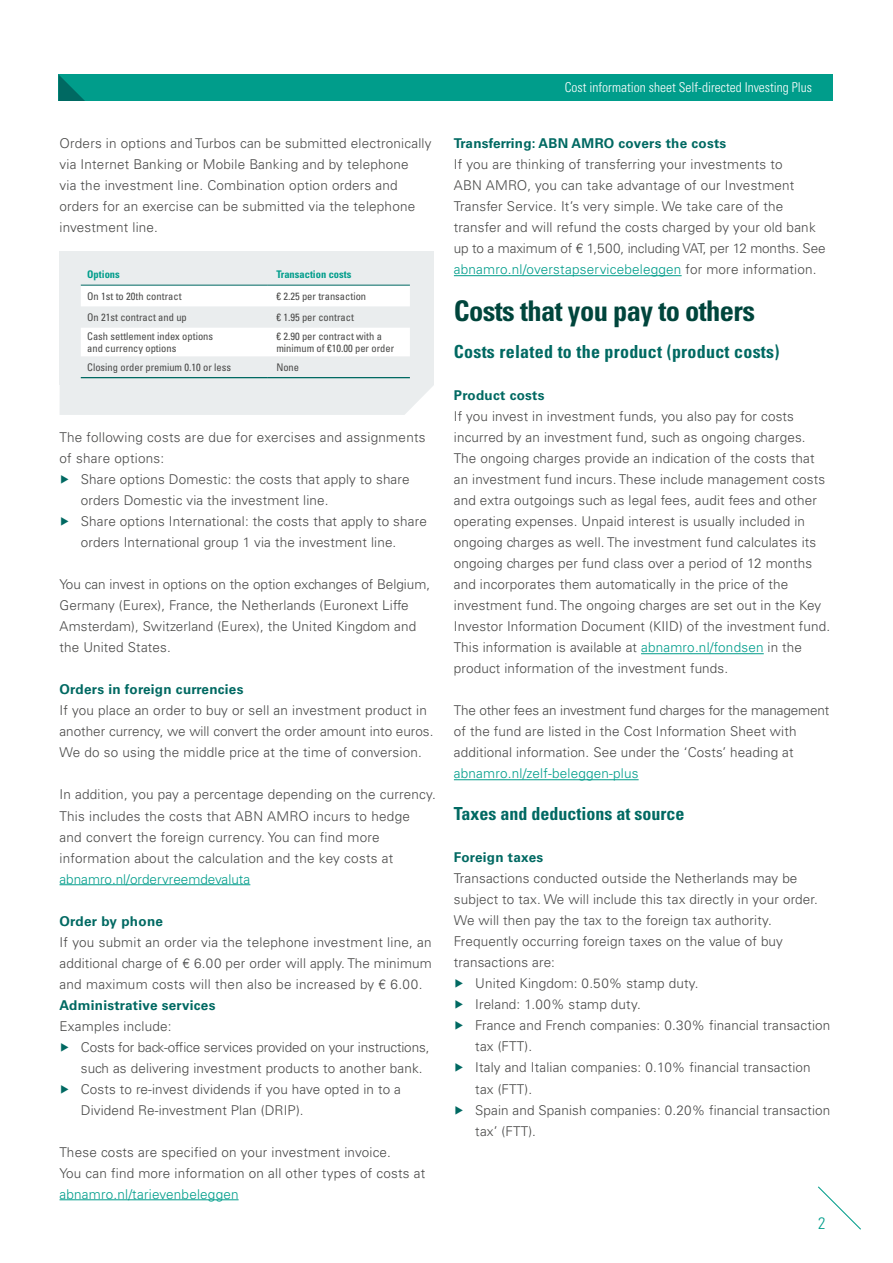
<style>
.page{position:relative;width:893px;height:1263px;background:#fff}
.page>*{position:absolute;margin:0;border:0;box-sizing:border-box;transform-origin:0 0}
.t1{font:700 condensed 28.5px "Univers LT Std";letter-spacing:-.02em;color:#00453c}
.t2{font:700 condensed 18px "Univers LT Std";letter-spacing:.015em;color:#006962}
.t3{font:300 condensed 16.5px "Univers LT Std";color:#009d8b}
.t4{font:300 13.5px/21px "Univers LT Std";letter-spacing:.01em;color:#494948}
.t5{font:700 13.5px "Univers LT Std";letter-spacing:.02em;color:#006962}
.t6{font:300 13.5px "Univers LT Std";letter-spacing:.015em;color:#009d8b}
.t7{font:300 13.5px "Univers LT Std";letter-spacing:-.01em;color:#494948}
.t8{font:300 condensed 13.5px "Univers LT Std";color:#fff}
.t9{font:condensed 10.5px/12.6px "Univers LT Std";color:#494948}
.t10{font:700 condensed 10.5px "Univers LT Std";color:#009d8b}
.s1{color:#006962}
.s2{color:#009d8b}
</style>
<div class="page">
<svg style="left:818px;top:1186px;width:43px;height:44px"></svg>
<hr style="left:60px;top:884px;width:190px;height:1px;background:#009d8b">
<hr style="left:60px;top:1199px;width:179px;height:1px;background:#009d8b">
<hr style="left:454px;top:275px;width:228px;height:1px;background:#009d8b">
<hr style="left:641px;top:653px;width:123px;height:1px;background:#009d8b">
<hr style="left:454px;top:779px;width:185px;height:1px;background:#009d8b">
<div style="left:60px;top:251px;width:374px;height:134px;background:#eaedee"></div>
<svg style="left:81px;top:286px;width:329px;height:70px"></svg>
<hr style="left:81px;top:377px;width:187px;height:1px;background:#006962">
<hr style="left:268px;top:377px;width:142px;height:1px;background:#006962">
<hr style="left:81px;top:285px;width:187px;height:1px;background:#006962">
<hr style="left:268px;top:285px;width:142px;height:1px;background:#006962">
<div style="left:60px;top:385px;width:374px;height:30px;background:#eaedee"></div>
<div style="left:58px;top:74px;width:775px;height:27px;background:#009d8b"></div>
<svg style="left:58px;top:75px;width:27px;height:26px"></svg>
<p class="t4" style="left:60px;top:133px;width:373px">Orders in options and Turbos can be submitted electronically via Internet Banking or Mobile Banking and by telephone<br>via the investment line. Combination option orders and orders for an exercise can be submitted via the telephone investment line.</p>
<p class="t10" style="left:87px;top:268px;width:34px">Options</p>
<p class="t10" style="left:276px;top:268px;width:77px">Transaction costs</p>
<p class="t9" style="left:87px;top:289px;width:96px">On 1st to 20th contract</p>
<p class="t9" style="left:276px;top:289px;width:91px">€ 2.25 per transaction</p>
<p class="t9" style="left:87px;top:311px;width:101px">On 21st contract and up</p>
<p class="t9" style="left:276px;top:311px;width:79px">€ 1.95 per contract</p>
<p class="t9" style="left:87px;top:329px;width:127px">Cash settlement index options and currency options</p>
<p class="t9" style="left:276px;top:329px;width:119px">€ 2.90 per contract with a minimum of €10.00 per order</p>
<p class="t9" style="left:87px;top:361px;width:146px">Closing order premium 0.10 or less</p>
<p class="t9" style="left:276px;top:361px;width:24px">None</p>
<p class="t4" style="left:60px;top:427px;width:368px">The following costs are due for exercises and assignments</p>
<p class="t4" style="left:60px;top:448px;width:106px">of share options:</p>
<p class="t4" style="left:60px;top:469px;width:352px"><span class="s1">▶</span> Share options Domestic: the costs that apply to share</p>
<p class="t4" style="left:81px;top:490px;width:249px">orders Domestic via the investment line.</p>
<p class="t4" style="left:60px;top:511px;width:369px"><span class="s1">▶</span> Share options International: the costs that apply to share</p>
<p class="t4" style="left:81px;top:532px;width:317px">orders International group 1 via the investment line.</p>
<p class="t4" style="left:60px;top:574px;width:372px">You can invest in options on the option exchanges of Belgium, Germany (Eurex), France, the Netherlands (Euronext Liffe Amsterdam), Switzerland (Eurex), the United Kingdom and the United States.</p>
<p class="t5" style="left:60px;top:682px;width:185px">Orders in foreign currencies</p>
<p class="t4" style="left:60px;top:700px;width:375px">If you place an order to buy or sell an investment product in another currency, we will convert the order amount into euros.<br>We do so using the middle price at the time of conversion.</p>
<p class="t4" style="left:60px;top:784px;width:378px">In addition, you pay a percentage depending on the currency.<br>This includes the costs that ABN AMRO incurs to hedge<br>and convert the foreign currency. You can find more information about the calculation and the key costs at</p>
<p class="t6" style="left:60px;top:870px;width:192px">abnamro.nl/ordervreemdevaluta</p>
<p class="t5" style="left:60px;top:913px;width:105px">Order by phone</p>
<p class="t4" style="left:60px;top:931px;width:374px;text-align:justify">If you submit an order via the telephone investment line, an additional charge of € 6.00 per order will apply. The minimum and maximum costs will then also be increased by € 6.00.</p>
<p class="t5" style="left:60px;top:997px;width:157px">Administrative services</p>
<p class="t4" style="left:60px;top:1015px;width:114px">Examples include:</p>
<p class="t7" style="left:60px;top:1039px;width:371px"><span class="s1">▶</span> Costs for back-office services provided on your instructions,</p>
<p class="t4" style="left:81px;top:1057px;width:343px">such as delivering investment products to another bank.</p>
<p class="t4" style="left:60px;top:1078px;width:343px"><span class="s1">▶</span> Costs to re-invest dividends if you have opted in to a</p>
<p class="t4" style="left:81px;top:1099px;width:224px">Dividend Re-investment Plan (DRIP).</p>
<p class="t4" style="left:60px;top:1141px;width:367px">These costs are specified on your investment invoice.<br>You can find more information on all other types of costs at</p>
<p class="t6" style="left:60px;top:1186px;width:181px">abnamro.nl/tarievenbeleggen</p>
<p class="t8" style="left:565px;top:79px;width:249px">Cost information sheet Self-directed Investing Plus</p>
<p class="t5" style="left:454px;top:136px;width:274px">Transferring: ABN AMRO covers the costs</p>
<p class="t4" style="left:454px;top:154px;width:373px">If you are thinking of transferring your investments to<br>ABN AMRO, you can take advantage of our Investment Transfer Service. It’s very simple. We take care of the transfer and will refund the costs charged by your old bank up to a maximum of € 1,500, including VAT, per 12 months. See <span class="s2">abnamro.nl/overstapservicebeleggen</span> for more information.</p>
<h1 class="t1" style="left:454px;top:293px;width:303px">Costs that you pay to others</h1>
<h2 class="t2" style="left:454px;top:341px;width:327px">Costs related to the product (product costs)</h2>
<p class="t5" style="left:454px;top:388px;width:92px">Product costs</p>
<p class="t4" style="left:454px;top:406px;width:378px">If you invest in investment funds, you also pay for costs incurred by an investment fund, such as ongoing charges.<br>The ongoing charges provide an indication of the costs that an investment fund incurs. These include management costs and extra outgoings such as legal fees, audit fees and other operating expenses. Unpaid interest is usually included in ongoing charges as well. The investment fund calculates its ongoing charges per fund class over a period of 12 months and incorporates them automatically in the price of the investment fund. The ongoing charges are set out in the Key Investor Information Document (KIID) of the investment fund.<br>This information is available at <span class="s2">abnamro.nl/fondsen</span> in the product information of the investment funds.</p>
<p class="t4" style="left:454px;top:700px;width:377px">The other fees an investment fund charges for the management of the fund are listed in the Cost Information Sheet with additional information. See under the ‘Costs’ heading at</p>
<p class="t6" style="left:454px;top:765px;width:186px">abnamro.nl/zelf-beleggen-plus</p>
<h2 class="t2" style="left:454px;top:803px;width:232px">Taxes and deductions at source</h2>
<p class="t5" style="left:454px;top:850px;width:91px">Foreign taxes</p>
<p class="t4" style="left:454px;top:868px;width:345px">Transactions conducted outside the Netherlands may be</p>
<p class="t4" style="left:454px;top:889px;width:366px">subject to tax. We will include this tax directly in your order.</p>
<p class="t4" style="left:454px;top:910px;width:319px">We will then pay the tax to the foreign tax authority.</p>
<p class="t4" style="left:454px;top:931px;width:330px">Frequently occurring foreign taxes on the value of buy</p>
<p class="t4" style="left:454px;top:952px;width:103px">transactions are:</p>
<p class="t4" style="left:454px;top:973px;width:246px"><span class="s1">▶</span> United Kingdom: 0.50% stamp duty.</p>
<p class="t4" style="left:454px;top:994px;width:188px"><span class="s1">▶</span> Ireland: 1.00% stamp duty.</p>
<p class="t4" style="left:454px;top:1015px;width:378px"><span class="s1">▶</span> France and French companies: 0.30% financial transaction</p>
<p class="t4" style="left:475px;top:1036px;width:59px">tax (FTT).</p>
<p class="t4" style="left:454px;top:1057px;width:358px"><span class="s1">▶</span> Italy and Italian companies: 0.10% financial transaction</p>
<p class="t4" style="left:475px;top:1078px;width:59px">tax (FTT).</p>
<p class="t4" style="left:454px;top:1099px;width:378px"><span class="s1">▶</span> Spain and Spanish companies: 0.20% financial transaction</p>
<p class="t4" style="left:475px;top:1120px;width:62px">tax’ (FTT).</p>
<p class="t3" style="left:818px;top:1213px;width:9px">2</p>
</div>
